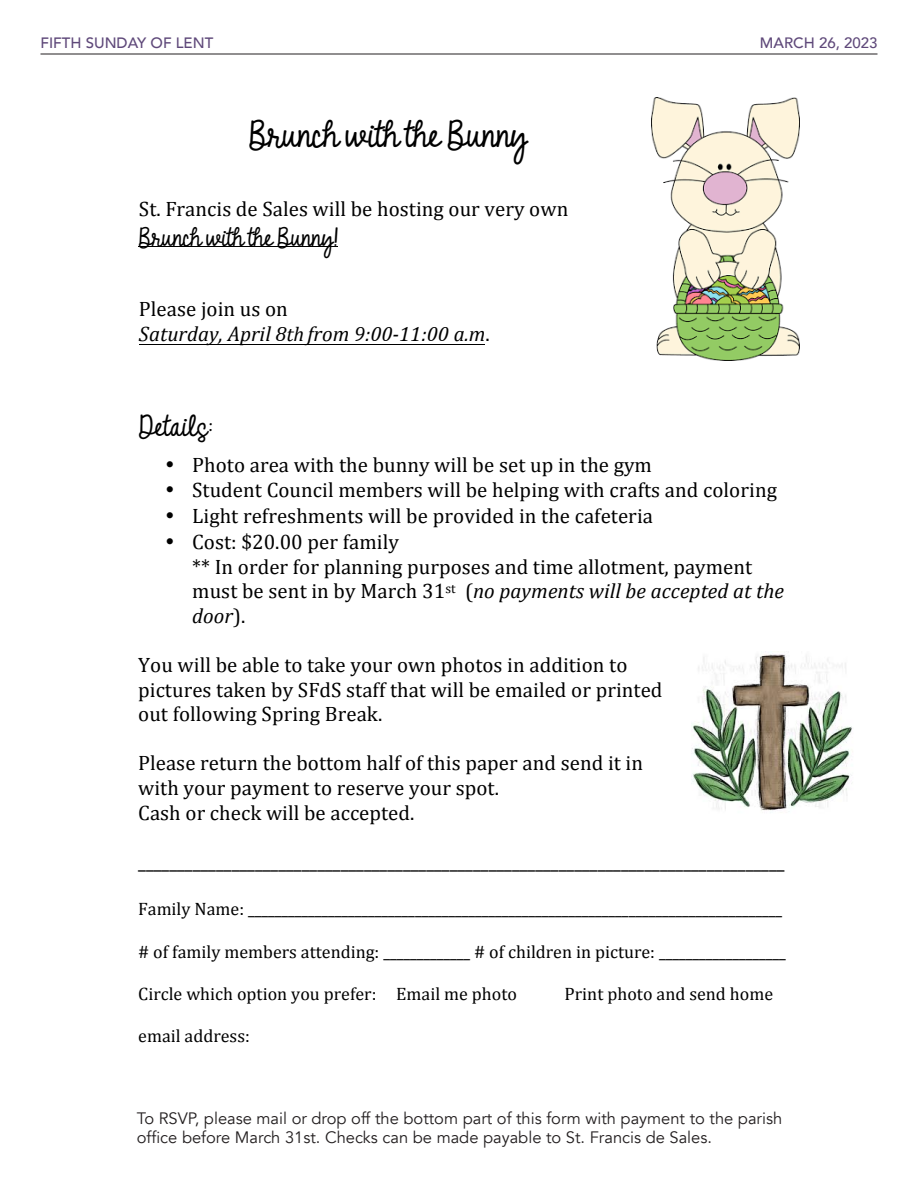
<style>
.page{position:relative;width:918px;height:1188px;background:#fff}
.page>*{position:absolute;margin:0;border:0;box-sizing:border-box;transform-origin:0 0}
.t1{font:29.85px "KG No Matter What";color:#000}
.t2{font:23.7px "KG No Matter What";letter-spacing:.005em;color:#000}
.t3{font:20.85px/24.6px "Cambria";letter-spacing:.005em;color:#000}
.t4{font:italic 20.85px/24.9px "Cambria";letter-spacing:.005em;color:#000}
.t5{font:18px "Cambria";color:#000}
.t6{font:16.5px/19.8px "Avenir";color:#231f20}
.t7{font:500 15px "Avenir";color:#5f497a}
.s1{font-family:"KG No Matter What"}
.s2{font-style:normal}
.s3{font-size:20.25px}
.s4{font-style:italic}
</style>
<div class="page">
<hr style="left:40px;top:54px;width:838px;height:1px;background:#231f20">
<hr style="left:138px;top:247px;width:200px;height:1px;background:#000">
<hr style="left:139px;top:345px;width:346px;height:1px;background:#000">
<img style="left:651px;top:98px;width:149px;height:262px">
<img style="left:692px;top:651px;width:160px;height:160px">
<p class="t7" style="left:40px;top:30px;width:174px">FIFTH SUNDAY OF LENT</p>
<p class="t7" style="left:760px;top:30px;width:119px">MARCH 26, 2023</p>
<p class="t1" style="left:249px;top:119px;width:279px">Brunch with the Bunny</p>
<p class="t3" style="left:139px;top:194px;width:431px;line-height:29.5px">St. Francis de Sales will be hosting our very own<br><span class="s1">Brunch with the Bunny!</span></p>
<p class="t4" style="left:139px;top:296px;width:352px"><span class="s2">Please join us on<br></span>Saturday, April 8<span class="s3">th</span> from 9:00-11:00 a.m<span class="s2">.</span></p>
<p class="t2" style="left:139px;top:414px;width:76px">Details:</p>
<p class="t3" style="left:165px;top:452px;width:488px">• Photo area with the bunny will be set up in the gym</p>
<p class="t3" style="left:165px;top:478px;width:613px">• Student Council members will be helping with crafts and coloring</p>
<p class="t3" style="left:165px;top:504px;width:489px">• Light refreshments will be provided in the cafeteria</p>
<p class="t3" style="left:192px;top:529px;width:593px;text-indent:-27px">• Cost: $20.00 per family<br>** In order for planning purposes and time allotment, payment must be sent in by March 31<sup>st</sup> (<span class="s4">no payments will be accepted at the door</span>).</p>
<p class="t3" style="left:138px;top:653px;width:526px">You will be able to take your own photos in addition to pictures taken by SFdS staff that will be emailed or printed out following Spring Break.</p>
<p class="t3" style="left:138px;top:751px;width:506px">Please return the bottom half of this paper and send it in with your payment to reserve your spot.<br>Cash or check will be accepted.</p>
<p class="t3" style="left:138px;top:850px;width:648px">___________________________________________________________________________________</p>
<p class="t5" style="left:138px;top:899px;width:646px">Family Name: ________________________________________________________________________________</p>
<p class="t5" style="left:138px;top:941px;width:649px"># of family members attending: _____________ # of children in picture: ___________________</p>
<p class="t5" style="left:138px;top:983px;width:380px">Circle which option you prefer: Email me photo</p>
<p class="t5" style="left:565px;top:983px;width:210px">Print photo and send home</p>
<p class="t5" style="left:138px;top:1025px;width:113px">email address:</p>
<p class="t6" style="left:137px;top:1108px;width:647px">To RSVP, please mail or drop off the bottom part of this form with payment to the parish office before March 31st. Checks can be made payable to St. Francis de Sales.</p>
</div>
